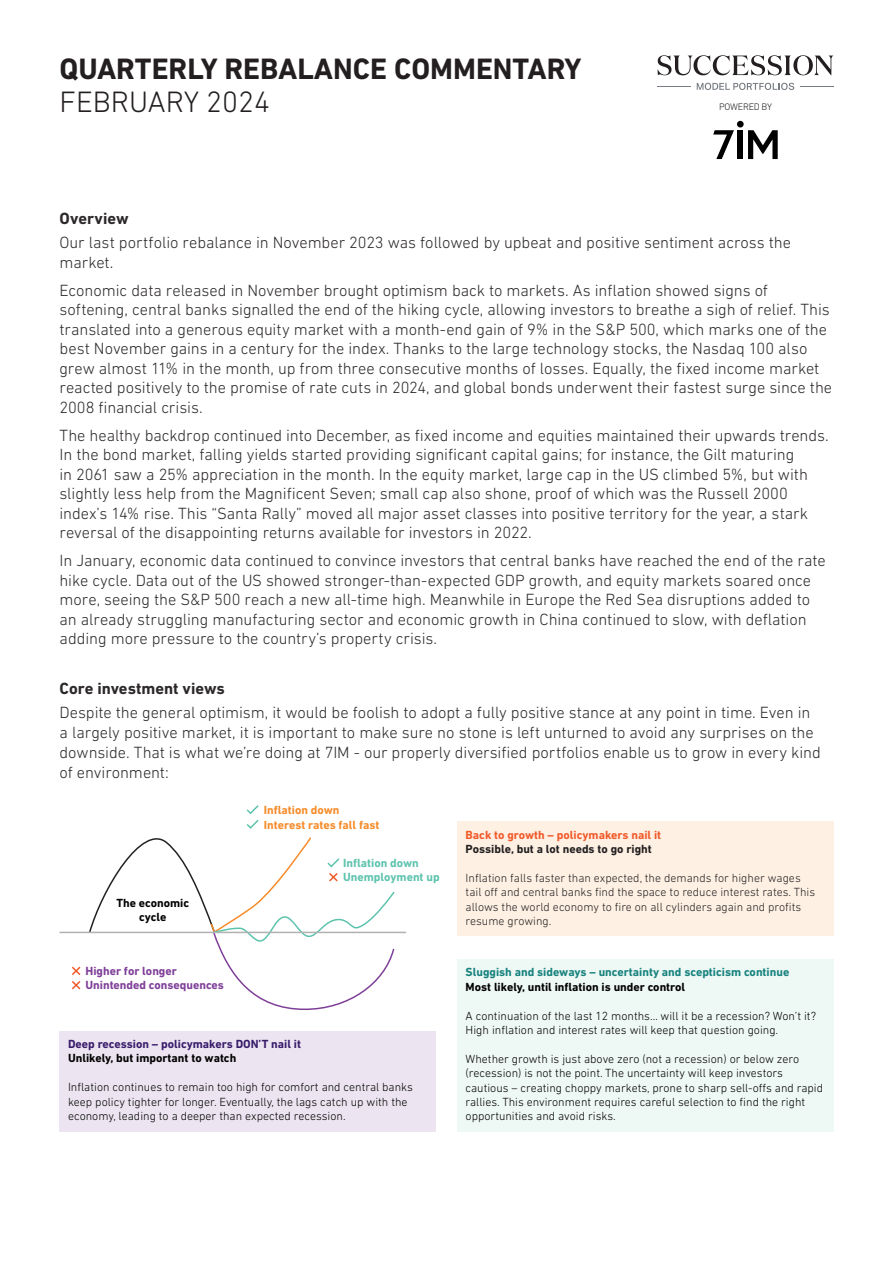
<style>
.page{position:relative;width:893px;height:1263px;background:#fff}
.page>*{position:absolute;margin:0;border:0;box-sizing:border-box;transform-origin:0 0}
.Header_Title_Bold_20_22{font:700 30px "DIN Next LT Pro";color:#231f20}
.Header_Title_Light_20_22{font:300 30px "DIN Next LT Pro";color:#231f20}
.Content_H1_Bold_12_14{font:300 16.5px/19.5px "DIN Next LT Pro";letter-spacing:-.005em;color:#2d292a}
.Content_H1_Bold_12_14-2{font:700 16.5px "DIN Next LT Pro";color:#2d292a}
.t1{font:300 12px/14.4px "DIN Next LT Pro";color:#000}
.t2{font:300 12px/14.4px "DIN Next LT Pro";color:#231f20}
.t3{font:700 12px/14.4px "DIN Next LT Pro";color:#000;text-align:center}
.t4{font:700 12px "DIN Next LT Pro";color:#16827d}
.t5{font:700 12px "DIN Next LT Pro";color:#391c6b}
.t6{font:700 12px "DIN Next LT Pro";color:#7e3e98}
.t7{font:700 12px "DIN Next LT Pro";color:#f68b29}
.t8{font:700 12px "DIN Next LT Pro";color:#f15929}
.t9{font:700 12px "DIN Next LT Pro";color:#231f20}
.t10{font:700 12px "DIN Next LT Pro";color:#5dc3ad}
.t11{font:300 9.6px "DIN Next LT Pro";letter-spacing:-.025em;color:#231f20}
</style>
<div class="page">
<svg style="left:657px;top:55px;width:176px;height:20px"></svg>
<svg style="left:697px;top:83px;width:97px;height:7px"></svg>
<hr style="left:657px;top:86px;width:34px;height:1px;background:#787d83">
<hr style="left:800px;top:86px;width:33px;height:1px;background:#787d83">
<svg style="left:748px;top:130px;width:30px;height:29px"></svg>
<svg style="left:713px;top:130px;width:21px;height:29px"></svg>
<div style="left:737px;top:121px;width:7px;height:7px;background:#000001;border-radius:50%"></div>
<div style="left:738px;top:130px;width:5px;height:29px;background:#000001"></div>
<hr style="left:60px;top:932px;width:346px;height:1px;background:#b1b1b2">
<div style="left:60px;top:1030px;width:376px;height:101px;background:#ece5f1"></div>
<div style="left:457px;top:959px;width:376px;height:172px;background:#eef8f5"></div>
<div style="left:457px;top:821px;width:376px;height:114px;background:#fef1e4"></div>
<svg style="left:88px;top:805px;width:307px;height:205px"></svg>
<svg style="left:72px;top:966px;width:9px;height:24px"></svg>
<p class="Header_Title_Bold_20_22" style="left:60px;top:51px;width:524px">QUARTERLY REBALANCE COMMENTARY</p>
<p class="Header_Title_Light_20_22" style="left:60px;top:84px;width:212px">FEBRUARY 2024</p>
<p class="t11" style="left:719px;top:101px;width:54px">POWERED BY</p>
<p class="Content_H1_Bold_12_14-2" style="left:60px;top:209px;width:71px">Overview</p>
<p class="Content_H1_Bold_12_14" style="left:60px;top:233px;width:733px">Our last portfolio rebalance in November 2023 was followed by upbeat and positive sentiment across the market.</p>
<p class="Content_H1_Bold_12_14" style="left:60px;top:280px;width:774px">Economic data released in November brought optimism back to markets. As inflation showed signs of softening, central banks signalled the end of the hiking cycle, allowing investors to breathe a sigh of relief. This translated into a generous equity market with a month-end gain of 9% in the S&amp;P 500, which marks one of the best November gains in a century for the index. Thanks to the large technology stocks, the Nasdaq 100 also grew almost 11% in the month, up from three consecutive months of losses. Equally, the fixed income market reacted positively to the promise of rate cuts in 2024, and global bonds underwent their fastest surge since the 2008 financial crisis.</p>
<p class="Content_H1_Bold_12_14" style="left:60px;top:425px;width:771px">The healthy backdrop continued into December, as fixed income and equities maintained their upwards trends.<br>In the bond market, falling yields started providing significant capital gains; for instance, the Gilt maturing<br>in 2061 saw a 25% appreciation in the month. In the equity market, large cap in the US climbed 5%, but with slightly less help from the Magnificent Seven; small cap also shone, proof of which was the Russell 2000 index’s 14% rise. This “Santa Rally” moved all major asset classes into positive territory for the year, a stark reversal of the disappointing returns available for investors in 2022.</p>
<p class="Content_H1_Bold_12_14" style="left:60px;top:551px;width:768px">In January, economic data continued to convince investors that central banks have reached the end of the rate hike cycle. Data out of the US showed stronger-than-expected GDP growth, and equity markets soared once more, seeing the S&amp;P 500 reach a new all-time high. Meanwhile in Europe the Red Sea disruptions added to an already struggling manufacturing sector and economic growth in China continued to slow, with deflation adding more pressure to the country’s property crisis.</p>
<p class="Content_H1_Bold_12_14-2" style="left:60px;top:679px;width:167px">Core investment views</p>
<p class="Content_H1_Bold_12_14" style="left:60px;top:702px;width:763px">Despite the general optimism, it would be foolish to adopt a fully positive stance at any point in time. Even in a largely positive market, it is important to make sure no stone is left unturned to avoid any surprises on the downside. That is what we’re doing at 7IM - our properly diversified portfolios enable us to grow in every kind of environment:</p>
<p class="t7" style="left:264px;top:803px;width:77px">Inflation down</p>
<p class="t7" style="left:264px;top:817px;width:117px">Interest rates fall fast</p>
<p class="t3" style="left:116px;top:895px;width:74px">The economic cycle</p>
<p class="t6" style="left:85px;top:963px;width:93px">Higher for longer</p>
<p class="t6" style="left:85px;top:978px;width:140px">Unintended consequences</p>
<p class="t10" style="left:343px;top:855px;width:77px">Inflation down</p>
<p class="t10" style="left:343px;top:870px;width:98px">Unemployment up</p>
<p class="t5" style="left:68px;top:1037px;width:234px">Deep recession – policymakers DON’T nail it</p>
<p class="t3" style="left:68px;top:1051px;width:170px">Unlikely, but important to watch</p>
<p class="t1" style="left:68px;top:1080px;width:346px">Inflation continues to remain too high for comfort and central banks keep policy tighter for longer. Eventually, the lags catch up with the economy, leading to a deeper than expected recession.</p>
<p class="t8" style="left:466px;top:827px;width:197px">Back to growth – policymakers nail it</p>
<p class="t9" style="left:466px;top:842px;width:188px">Possible, but a lot needs to go right</p>
<p class="t2" style="left:466px;top:870px;width:351px">Inflation falls faster than expected, the demands for higher wages tail off and central banks find the space to reduce interest rates. This allows the world economy to fire on all cylinders again and profits resume growing.</p>
<p class="t4" style="left:466px;top:965px;width:325px">Sluggish and sideways – uncertainty and scepticism continue</p>
<p class="t3" style="left:466px;top:979px;width:221px">Most likely, until inflation is under control</p>
<p class="t1" style="left:466px;top:1008px;width:352px">A continuation of the last 12 months… will it be a recession? Won’t it?<br>High inflation and interest rates will keep that question going.</p>
<p class="t1" style="left:466px;top:1051px;width:359px">Whether growth is just above zero (not a recession) or below zero (recession) is not the point. The uncertainty will keep investors cautious – creating choppy markets, prone to sharp sell-offs and rapid rallies. This environment requires careful selection to find the right opportunities and avoid risks.</p>
</div>
